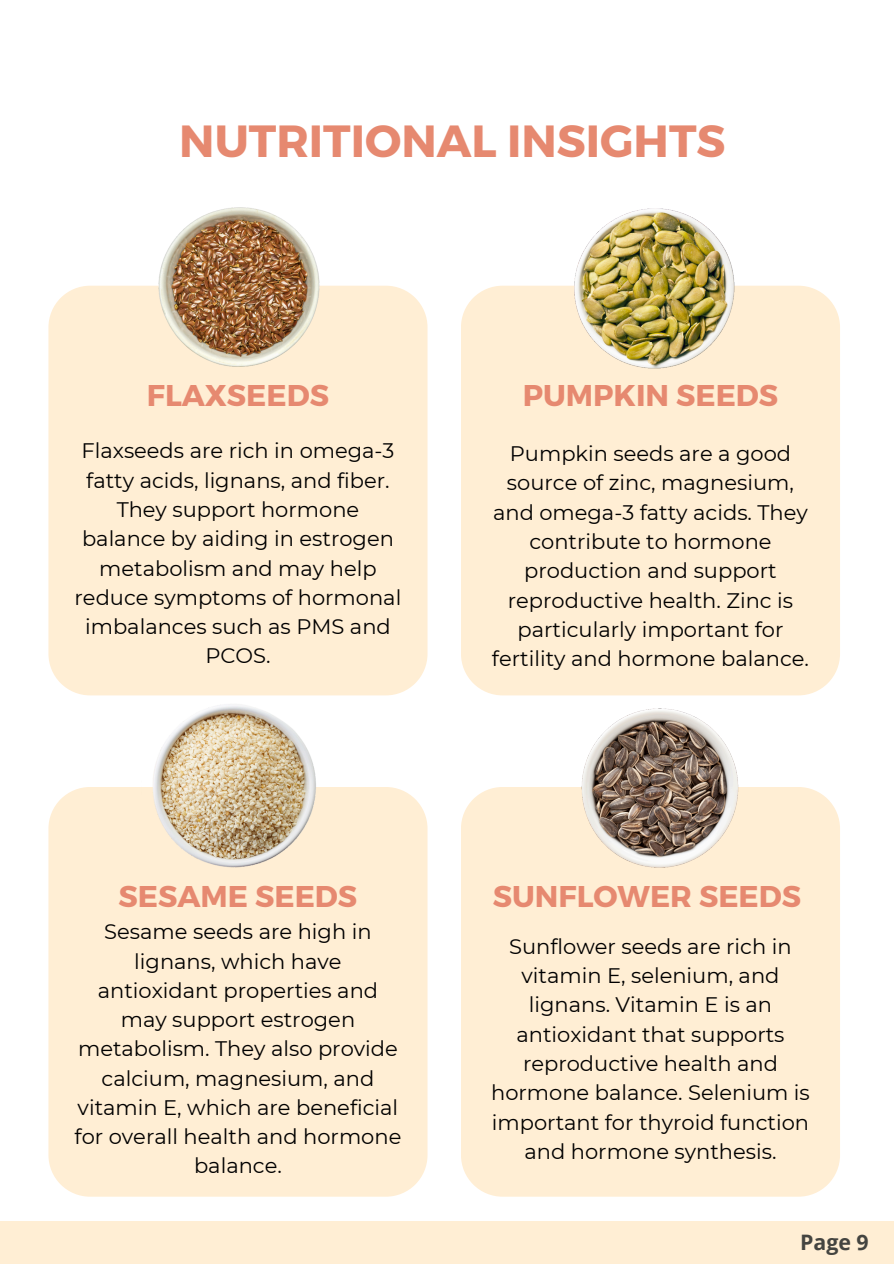
<style>
.page{position:relative;width:894px;height:1264px;background:#fff}
.page>*{position:absolute;margin:0;border:0;box-sizing:border-box;transform-origin:0 0}
.t1{font:700 45px "Montserrat";color:#e68970}
.t2{font:700 30px "Montserrat";color:#e68970}
.t3{font:700 21.3px "Open Sans";color:#444440}
.t4{font:21px/29.2px "Montserrat";color:#000;text-align:center}
</style>
<div class="page">
<div style="left:0;top:1220px;width:893px;height:43px;background:#ffeed4"></div>
<div style="left:48px;top:286px;width:379px;height:409px;background:#ffeed4"></div>
<div style="left:461px;top:286px;width:378px;height:409px;background:#ffeed4"></div>
<img style="left:141px;top:207px;width:194px;height:170px">
<img style="left:573px;top:208px;width:180px;height:176px">
<div style="left:48px;top:787px;width:379px;height:409px;background:#ffeed4"></div>
<div style="left:461px;top:787px;width:378px;height:409px;background:#ffeed4"></div>
<img style="left:141px;top:686px;width:194px;height:192px">
<img style="left:568px;top:695px;width:184px;height:185px">
<p class="t1" style="left:179px;top:112px;width:547px">NUTRITIONAL INSIGHTS</p>
<p class="t2" style="left:147px;top:375px;width:184px">FLAXSEEDS</p>
<h2 class="t2" style="left:522px;top:375px;width:257px">PUMPKIN SEEDS</h2>
<h2 class="t4" style="left:75px;top:436px;width:328px">Flaxseeds are rich in omega-3 fatty acids, lignans, and fiber.<br>They support hormone balance by aiding in estrogen metabolism and may help reduce symptoms of hormonal imbalances such as PMS and<br>PCOS.</h2>
<p class="t4" style="left:492px;top:439px;width:318px">Pumpkin seeds are a good source of zinc, magnesium, and omega-3 fatty acids. They contribute to hormone production and support reproductive health. Zinc is particularly important for fertility and hormone balance.</p>
<p class="t2" style="left:119px;top:876px;width:240px">SESAME SEEDS</p>
<p class="t2" style="left:492px;top:876px;width:310px">SUNFLOWER SEEDS</p>
<p class="t4" style="left:74px;top:917px;width:328px">Sesame seeds are high in lignans, which have antioxidant properties and may support estrogen metabolism. They also provide calcium, magnesium, and vitamin E, which are beneficial for overall health and hormone balance.</p>
<h2 class="t4" style="left:491px;top:931px;width:320px">Sunflower seeds are rich in vitamin E, selenium, and lignans. Vitamin E is an antioxidant that supports reproductive health and hormone balance. Selenium is important for thyroid function and hormone synthesis.</h2>
<h1 class="t3" style="left:799px;top:1227px;width:70px">Page 9</h1>
</div>
